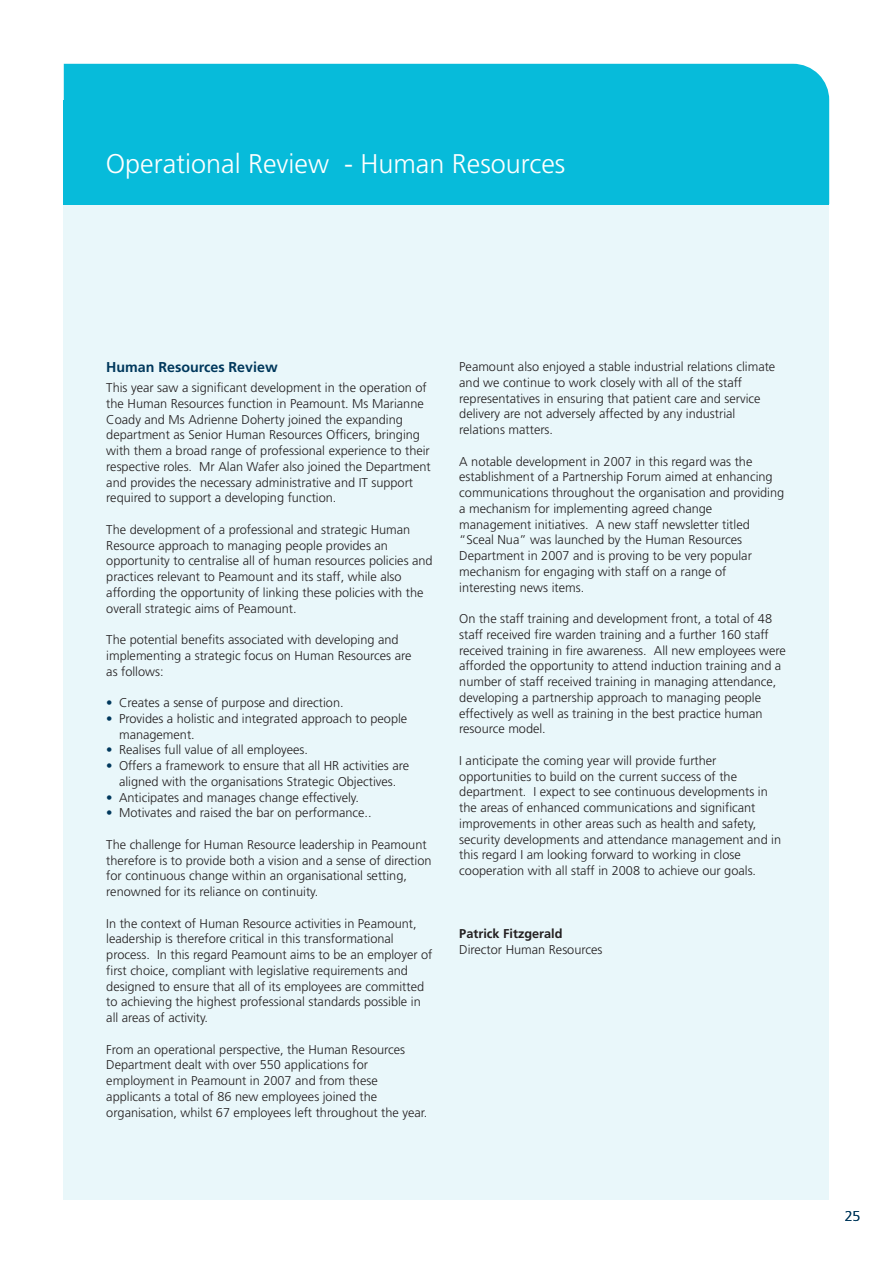
<style>
.page{position:relative;width:893px;height:1263px;background:#fff}
.page>*{position:absolute;margin:0;border:0;box-sizing:border-box;transform-origin:0 0}
.t1{font:300 27px "Frutiger";color:#fff}
.t2{font:700 14.25px "Frutiger";color:#00385c}
.t3{font:300 14.25px "Frutiger";color:#00385c}
.t4{font:300 12.75px/15.8px "Frutiger";color:#231f20}
.t5{font:700 12.75px "Frutiger";color:#231f20}
.s1{color:#00385c}
</style>
<div class="page">
<div style="left:64px;top:191px;width:765px;height:1008px;background:#e9f7fa"></div>
<div style="left:64px;top:64px;width:765px;height:36px;background:#07bbda"></div>
<div style="left:64px;top:100px;width:765px;height:104px;background:#07bbda"></div>
<h1 class="t1" style="left:106px;top:153px;width:461px">Operational Review - Human Resources</h1>
<p class="t2" style="left:106px;top:361px;width:173px">Human Resources Review</p>
<p class="t4" style="left:106px;top:381px;width:326px">This year saw a significant development in the operation of the Human Resources function in Peamount. Ms Marianne Coady and Ms Adrienne Doherty joined the expanding department as Senior Human Resources Officers, bringing with them a broad range of professional experience to their respective roles. Mr Alan Wafer also joined the Department and provides the necessary administrative and IT support required to support a developing function.</p>
<p class="t4" style="left:106px;top:523px;width:328px">The development of a professional and strategic Human Resource approach to managing people provides an opportunity to centralise all of human resources policies and practices relevant to Peamount and its staff, while also affording the opportunity of linking these policies with the overall strategic aims of Peamount.</p>
<p class="t4" style="left:106px;top:633px;width:307px">The potential benefits associated with developing and implementing a strategic focus on Human Resources are as follows:</p>
<p class="t4" style="left:106px;top:696px;width:239px"><span class="s1">•</span> Creates a sense of purpose and direction.</p>
<p class="t4" style="left:119px;top:712px;width:290px;text-indent:-13px"><span class="s1">•</span> Provides a holistic and integrated approach to people management.</p>
<p class="t4" style="left:106px;top:743px;width:203px"><span class="s1">•</span> Realises full value of all employees.</p>
<p class="t4" style="left:106px;top:759px;width:304px;text-align:center"><span class="s1">•</span> Offers a framework to ensure that all HR activities are aligned with the organisations Strategic Objectives.</p>
<p class="t4" style="left:106px;top:790px;width:254px"><span class="s1">•</span> Anticipates and manages change effectively.</p>
<p class="t4" style="left:106px;top:806px;width:267px"><span class="s1">•</span> Motivates and raised the bar on performance..</p>
<p class="t4" style="left:106px;top:838px;width:327px">The challenge for Human Resource leadership in Peamount therefore is to provide both a vision and a sense of direction for continuous change within an organisational setting, renowned for its reliance on continuity.</p>
<p class="t4" style="left:106px;top:916px;width:328px">In the context of Human Resource activities in Peamount, leadership is therefore critical in this transformational process. In this regard Peamount aims to be an employer of first choice, compliant with legislative requirements and designed to ensure that all of its employees are committed to achieving the highest professional standards possible in all areas of activity.</p>
<p class="t4" style="left:106px;top:1042px;width:323px">From an operational perspective, the Human Resources Department dealt with over 550 applications for employment in Peamount in 2007 and from these applicants a total of 86 new employees joined the organisation, whilst 67 employees left throughout the year.</p>
<p class="t4" style="left:459px;top:360px;width:318px">Peamount also enjoyed a stable industrial relations climate and we continue to work closely with all of the staff representatives in ensuring that patient care and service delivery are not adversely affected by any industrial relations matters.</p>
<p class="t4" style="left:459px;top:454px;width:326px">A notable development in 2007 in this regard was the establishment of a Partnership Forum aimed at enhancing communications throughout the organisation and providing a mechanism for implementing agreed change management initiatives. A new staff newsletter titled “Sceal Nua” was launched by the Human Resources Department in 2007 and is proving to be very popular mechanism for engaging with staff on a range of interesting news items.</p>
<p class="t4" style="left:459px;top:612px;width:328px">On the staff training and development front, a total of 48 staff received fire warden training and a further 160 staff received training in fire awareness. All new employees were afforded the opportunity to attend induction training and a number of staff received training in managing attendance, developing a partnership approach to managing people effectively as well as training in the best practice human resource model.</p>
<p class="t4" style="left:459px;top:753px;width:323px">I anticipate the coming year will provide further opportunities to build on the current success of the department. I expect to see continuous developments in the areas of enhanced communications and significant improvements in other areas such as health and safety, security developments and attendance management and in this regard I am looking forward to working in close cooperation with all staff in 2008 to achieve our goals.</p>
<p class="t5" style="left:459px;top:928px;width:105px">Patrick Fitzgerald</p>
<p class="t4" style="left:459px;top:942px;width:145px">Director Human Resources</p>
<p class="t3" style="left:845px;top:1210px;width:17px">25</p>
</div>
